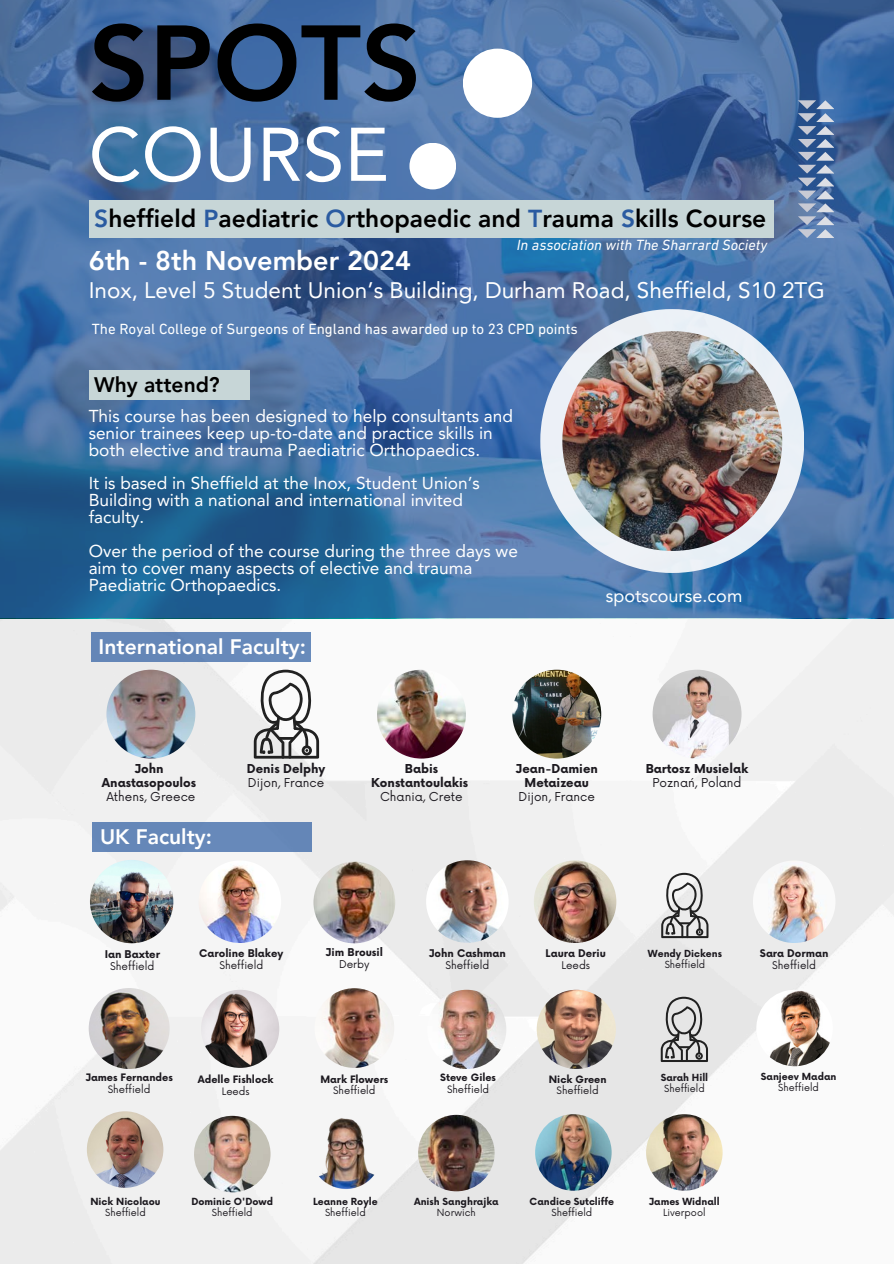
<style>
.page{position:relative;width:894px;height:1264px;background:#fff}
.page>*{position:absolute;margin:0;border:0;box-sizing:border-box;transform-origin:0 0}
.t1{font:800 105px "Avenir LT Pro";color:#000}
.t2{font:75px "Avenir LT Pro";color:#fff}
.t3{font:800 27px "Avenir LT Pro";color:#fff}
.t4{font:800 24.6px "Avenir LT Pro";color:#000}
.t5{font:22.5px "Avenir LT Pro";color:#fff}
.t6{font:800 21px "Avenir LT Pro";color:#fff}
.t7{font:800 21px "Avenir LT Pro";color:#000}
.t8{font:18px "Avenir LT Pro";color:#fff}
.t9{font:17.25px/16.8px "Avenir LT Pro";color:#fff}
.t10{font:15px "DIN Next LT Pro";color:#fff}
.t11{font:italic 15px "DIN Next LT Pro";color:#fff}
.t12{font:700 12px/14px "Now";color:#1c191f;text-align:center}
.t13{font:12px "Now";color:#1c191f}
.t14{font:700 10.5px "Now";color:#1c191f}
.t15{font:10.5px "Now";color:#1c191f}
.t16{font:700 10.35px "Now";color:#1c191f}
.t17{font:10.35px "Now";color:#1c191f}
.t18{font:700 10.05px "Now";color:#1c191f}
.t19{font:10.05px "Now";color:#1c191f}
.t20{font:700 9.9px "Now";color:#1c191f}
.t21{font:9.9px "Now";color:#1c191f}
.t22{font:700 9.6px "Now";color:#1c191f}
.t23{font:9.6px "Now";color:#1c191f}
.s1{color:#2a5ba1}
</style>
<div class="page">
<img style="left:0;top:618px;width:893px;height:645px">
<svg style="left:0;top:0;width:893px;height:617px;background:#426fa4"></svg>
<svg style="left:797px;top:101px;width:36px;height:137px;background:#708ab1"></svg>
<div style="left:463px;top:49px;width:69px;height:69px;background:#fff;border-radius:50%"></div>
<div style="left:409px;top:143px;width:47px;height:46px;background:#fff;border-radius:50%"></div>
<svg style="left:540px;top:309px;width:264px;height:264px;background:#8aa7ca"></svg>
<img style="left:562px;top:331px;width:220px;height:219px">
<div style="left:89px;top:201px;width:685px;height:37px;background:#c7d6d7"></div>
<img style="left:198px;top:860px;width:83px;height:83px;border-radius:50%">
<img style="left:426px;top:860px;width:82px;height:82px;border-radius:50%">
<img style="left:752px;top:860px;width:83px;height:83px;border-radius:50%">
<img style="left:533px;top:860px;width:83px;height:83px;border-radius:50%">
<img style="left:89px;top:988px;width:81px;height:80px;border-radius:50%">
<img style="left:427px;top:989px;width:79px;height:79px;border-radius:50%">
<img style="left:536px;top:989px;width:79px;height:79px;border-radius:50%">
<img style="left:756px;top:989px;width:76px;height:77px;border-radius:50%">
<img style="left:87px;top:1111px;width:76px;height:76px;border-radius:50%">
<img style="left:194px;top:1115px;width:76px;height:77px;border-radius:50%">
<img style="left:418px;top:1114px;width:76px;height:77px;border-radius:50%">
<img style="left:308px;top:1114px;width:78px;height:78px;border-radius:50%">
<img style="left:535px;top:1114px;width:76px;height:76px;border-radius:50%">
<img style="left:646px;top:1114px;width:76px;height:76px;border-radius:50%">
<div style="left:91px;top:632px;width:219px;height:29px;background:#6789ba"></div>
<img style="left:313px;top:861px;width:82px;height:82px;border-radius:50%">
<img style="left:90px;top:859px;width:83px;height:84px;border-radius:50%">
<img style="left:201px;top:989px;width:78px;height:78px;border-radius:50%">
<img style="left:512px;top:669px;width:89px;height:89px;border-radius:50%">
<img style="left:652px;top:669px;width:89px;height:89px;border-radius:50%">
<img style="left:377px;top:669px;width:89px;height:89px;border-radius:50%">
<img style="left:106px;top:669px;width:89px;height:89px;border-radius:50%">
<img style="left:314px;top:988px;width:80px;height:79px;border-radius:50%">
<svg style="left:660px;top:996px;width:47px;height:65px;background:#b1b1b1"></svg>
<div style="left:89px;top:370px;width:161px;height:30px;background:#c7d6d7"></div>
<div style="left:92px;top:822px;width:219px;height:30px;background:#6587b8"></div>
<svg style="left:661px;top:872px;width:47px;height:66px"></svg>
<svg style="left:254px;top:669px;width:65px;height:89px"></svg>
<h1 class="t1" style="left:89px;top:20px;width:334px">SPOTS</h1>
<h1 class="t2" style="left:89px;top:124px;width:302px">COURSE</h1>
<h3 class="t4" style="left:94px;top:208px;width:673px"><span class="s1">S</span>heffield <span class="s1">P</span>aediatric <span class="s1">O</span>rthopaedic and <span class="s1">T</span>rauma <span class="s1">S</span>kills Course</h3>
<p class="t3" style="left:89px;top:250px;width:324px">6th - 8th November 2024</p>
<p class="t5" style="left:89px;top:281px;width:737px">Inox, Level 5 Student Union’s Building, Durham Road, Sheffield, S10 2TG</p>
<p class="t11" style="left:516px;top:239px;width:252px">In association with The Sharrard Society</p>
<p class="t10" style="left:92px;top:323px;width:487px">The Royal College of Surgeons of England has awarded up to 23 CPD points</p>
<p class="t7" style="left:94px;top:376px;width:127px">Why attend?</p>
<p class="t9" style="left:89px;top:409px;width:426px">This course has been designed to help consultants and senior trainees keep up-to-date and practice skills in both elective and trauma Paediatric Orthopaedics.</p>
<p class="t9" style="left:89px;top:476px;width:392px">It is based in Sheffield at the Inox, Student Union’s<br>Building with a national and international invited faculty.</p>
<p class="t9" style="left:89px;top:544px;width:430px">Over the period of the course during the three days we aim to cover many aspects of elective and trauma<br>Paediatric Orthopaedics.</p>
<p class="t6" style="left:99px;top:638px;width:209px">International Faculty:</p>
<p class="t8" style="left:605px;top:588px;width:138px">spotscourse.com</p>
<p class="t12" style="left:134px;top:763px;width:31px">John</p>
<p class="t12" style="left:102px;top:777px;width:96px">Anastasopoulos</p>
<p class="t13" style="left:106px;top:790px;width:90px">Athens, Greece</p>
<p class="t12" style="left:247px;top:763px;width:80px">Denis Delphy</p>
<p class="t13" style="left:248px;top:776px;width:78px">Dijon, France</p>
<p class="t12" style="left:371px;top:763px;width:98px">Babis<br>Konstantoulakis</p>
<p class="t13" style="left:380px;top:790px;width:84px">Chania, Crete</p>
<p class="t12" style="left:515px;top:763px;width:84px">Jean-Damien</p>
<p class="t12" style="left:524px;top:777px;width:66px">Metaizeau</p>
<p class="t13" style="left:518px;top:790px;width:78px">Dijon, France</p>
<p class="t12" style="left:645px;top:763px;width:104px">Bartosz Musielak</p>
<p class="t13" style="left:652px;top:776px;width:91px">Poznań, Poland</p>
<p class="t6" style="left:100px;top:828px;width:113px">UK Faculty:</p>
<p class="t14" style="left:105px;top:948px;width:57px">Ian Baxter</p>
<p class="t15" style="left:110px;top:960px;width:46px">Sheffield</p>
<h6 class="t16" style="left:199px;top:948px;width:85px">Caroline Blakey</h6>
<h3 class="t17" style="left:219px;top:959px;width:45px">Sheffield</h3>
<p class="t14" style="left:325px;top:946px;width:59px">Jim Brousil</p>
<p class="t15" style="left:339px;top:958px;width:32px">Derby</p>
<h6 class="t16" style="left:428px;top:947px;width:79px">John Cashman</h6>
<h4 class="t17" style="left:445px;top:959px;width:45px">Sheffield</h4>
<h4 class="t16" style="left:545px;top:948px;width:62px">Laura Deriu</h4>
<p class="t17" style="left:561px;top:959px;width:30px">Leeds</p>
<p class="t22" style="left:647px;top:948px;width:75px">Wendy Dickens</p>
<p class="t23" style="left:664px;top:959px;width:42px">Sheffield</p>
<h5 class="t16" style="left:759px;top:948px;width:70px">Sara Dorman</h5>
<h5 class="t17" style="left:772px;top:959px;width:45px">Sheffield</h5>
<p class="t18" style="left:85px;top:1071px;width:89px">James Fernandes</p>
<p class="t19" style="left:108px;top:1083px;width:44px">Sheffield</p>
<p class="t18" style="left:198px;top:1073px;width:77px">Adelle Fishlock</p>
<p class="t19" style="left:222px;top:1085px;width:29px">Leeds</p>
<p class="t18" style="left:320px;top:1073px;width:69px">Mark Flowers</p>
<p class="t19" style="left:333px;top:1085px;width:44px">Sheffield</p>
<p class="t20" style="left:440px;top:1072px;width:57px">Steve Giles</p>
<p class="t21" style="left:447px;top:1083px;width:44px">Sheffield</p>
<p class="t20" style="left:548px;top:1073px;width:59px">Nick Green</p>
<p class="t21" style="left:556px;top:1085px;width:44px">Sheffield</p>
<p class="t22" style="left:660px;top:1072px;width:49px">Sarah Hill</p>
<p class="t23" style="left:664px;top:1083px;width:42px">Sheffield</p>
<p class="t22" style="left:760px;top:1071px;width:77px">Sanjeev Madan</p>
<p class="t23" style="left:778px;top:1082px;width:42px">Sheffield</p>
<p class="t22" style="left:90px;top:1196px;width:72px">Nick Nicolaou</p>
<p class="t23" style="left:105px;top:1207px;width:42px">Sheffield</p>
<h4 class="t22" style="left:191px;top:1196px;width:83px">Dominic O'Dowd</h4>
<p class="t23" style="left:212px;top:1207px;width:42px">Sheffield</p>
<p class="t22" style="left:313px;top:1196px;width:66px">Leanne Royle</p>
<p class="t23" style="left:325px;top:1207px;width:42px">Sheffield</p>
<p class="t22" style="left:414px;top:1196px;width:86px">Anish Sanghrajka</p>
<p class="t23" style="left:437px;top:1207px;width:40px">Norwich</p>
<p class="t22" style="left:529px;top:1195px;width:86px">Candice Sutcliffe</p>
<p class="t23" style="left:551px;top:1206px;width:42px">Sheffield</p>
<p class="t22" style="left:648px;top:1195px;width:72px">James Widnall</p>
<p class="t23" style="left:663px;top:1206px;width:44px">Liverpool</p>
</div>
